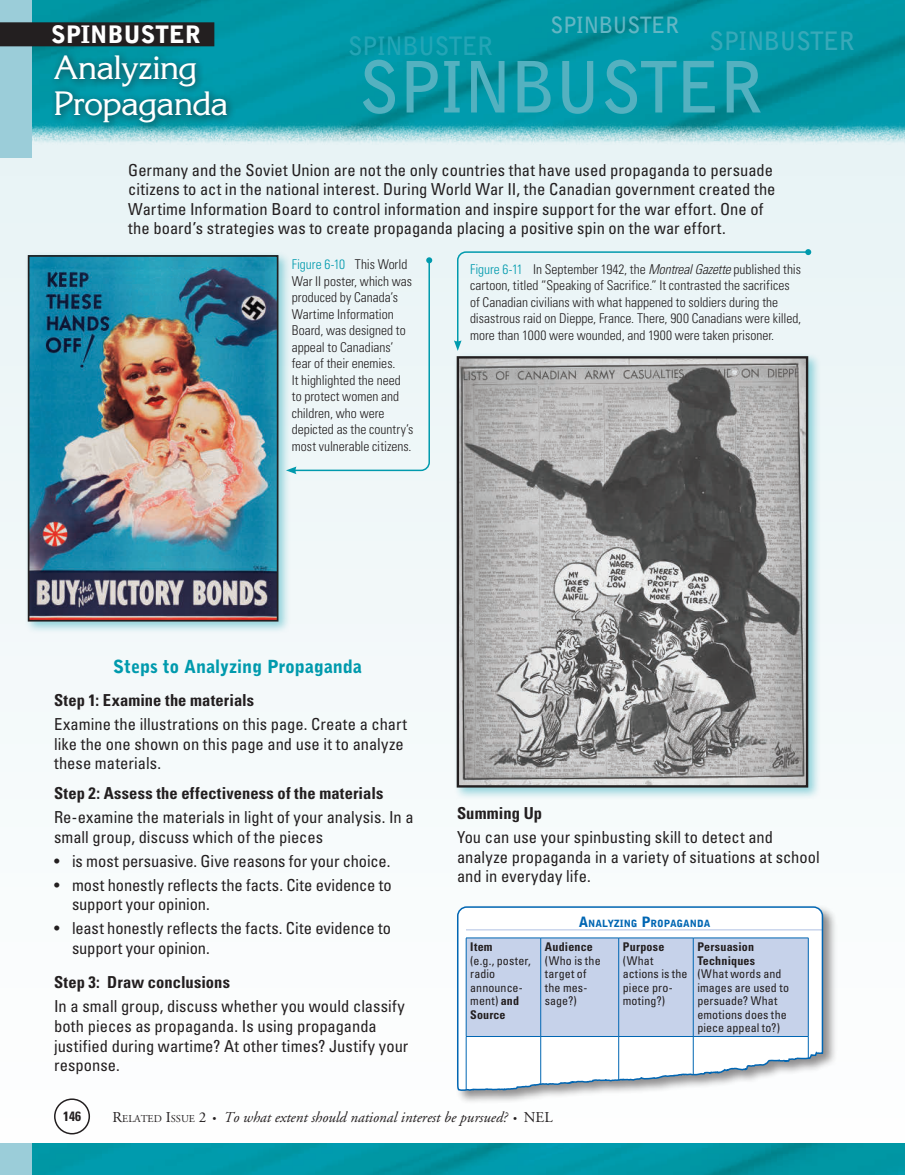
<style>
.page{position:relative;width:905px;height:1175px;background:#fff}
.page>*{position:absolute;margin:0;border:0;box-sizing:border-box;transform-origin:0 0}
.t1{font:700 70.5px "Bell Gothic BT";letter-spacing:-.02em;color:#54b1c0;scale:.95 1}
.t2{font:33px/36px "Korinna";letter-spacing:-.03em;color:#fff}
.t3{font:700 25.35px "Bell Gothic BT";letter-spacing:-.02em;color:#24a5b6;scale:.95 1}
.t4{font:700 25.35px "Bell Gothic BT";letter-spacing:-.02em;color:#38a9b9;scale:.95 1}
.t5{font:900 24px "Bell Gothic BT";color:#fff}
.t6{font:700 22.35px "Bell Gothic BT";letter-spacing:-.02em;color:#64b6c4;scale:.95 1}
.t7{font:900 18px "Bell Gothic BT";color:#009aad}
.t8{font:condensed 16.5px/19.5px "Univers";letter-spacing:.005em;color:#231f20}
.t9{font:700 condensed 16.5px "Univers";letter-spacing:.005em;color:#231f20}
.t10{font:italic 15px "Adobe Garamond";color:#231f20}
.t11{font:300 condensed 13.5px/16.5px "Univers";color:#231f20}
.t12{font:700 condensed 13.5px "Univers";color:#231f20}
.t13{font:condensed 12px/13.5px "Univers";letter-spacing:.01em;color:#231f20}
.t14{font:700 condensed 12px/13.5px "Univers";letter-spacing:.02em;color:#231f20}
.t15{font:900 9.9px "Bell Gothic BT";color:#0166b3}
.s1{color:#009aad}
.s2{font-style:italic}
.s3{font-size:14.25px}
.s4{font-weight:700}
.s5{font-style:normal}
.s6{font-style:normal;font-size:10.5px}
.s7{font-size:10.5px}
</style>
<div class="page">
<div style="left:0;top:0;width:904px;height:1154px;background:linear-gradient(to right,#f6fafb,#f1f8f9)"></div>
<img style="left:31px;top:0;width:873px;height:144px">
<div style="left:0;top:0;width:31px;height:158px;background:#9bcdd9"></div>
<img style="left:31px;top:1143px;width:873px;height:31px">
<div style="left:0;top:1143px;width:31px;height:31px;background:#9bcdd9"></div>
<div style="left:0;top:22px;width:214px;height:24px;background:#231f20"></div>
<div style="left:49px;top:48px;width:187px;height:84px;background:#231f20;opacity:.75"></div>
<div style="left:55px;top:1099px;width:34px;height:34px;background:#fff;border-radius:50%"></div>
<div style="left:54px;top:1098px;width:36px;height:36px;border:2px solid #231f20;border-radius:50%"></div>
<div style="left:454px;top:904px;width:383px;height:201px;background:#231f20;opacity:.5"></div>
<svg style="left:456px;top:905px;width:368px;height:186px"></svg>
<div style="left:291px;top:257px;width:141px;height:217px;background:#ecf5f7"></div>
<div style="left:454px;top:249px;width:357px;height:102px;background:#ebf5f7"></div>
<div style="left:453px;top:352px;width:367px;height:448px;background:#009aad;opacity:.4"></div>
<img style="left:459px;top:359px;width:346px;height:425px">
<div style="left:456px;top:356px;width:352px;height:431px;border:2px solid #231f20"></div>
<div style="left:24px;top:251px;width:267px;height:383px;background:#009aad;opacity:.4"></div>
<img style="left:31px;top:258px;width:244px;height:360px">
<div style="left:28px;top:255px;width:250px;height:366px;border:2px solid #231f20"></div>
<h3 class="t5" style="left:51px;top:20px;width:151px">SPINBUSTER</h3>
<h2 class="t2" style="left:54px;top:49px;width:176px">Analyzing<br>Propaganda</h2>
<h3 class="t6" style="left:550px;top:10px;width:137px">SPINBUSTER</h3>
<h3 class="t3" style="left:348px;top:29px;width:154px">SPINBUSTER</h3>
<h3 class="t4" style="left:709px;top:24px;width:154px">SPINBUSTER</h3>
<h1 class="t1" style="left:359px;top:40px;width:427px">SPINBUSTER</h1>
<p class="t8" style="left:128px;top:159px;width:648px">Germany and the Soviet Union are not the only countries that have used propaganda to persuade citizens to act in the national interest. During World War II, the Canadian government created the Wartime Information Board to control information and inspire support for the war effort. One of the board’s strategies was to create propaganda placing a positive spin on the war effort.</p>
<p class="t11" style="left:292px;top:256px;width:123px"><span class="s1">Figure 6-10</span> This World<br>War II poster, which was produced by Canada’s<br>Wartime Information<br>Board, was designed to appeal to Canadians’ fear of their enemies.<br>It highlighted the need to protect women and children, who were depicted as the country’s most vulnerable citizens.</p>
<p class="t11" style="left:470px;top:260px;width:332px"><span class="s1">Figure 6-11</span> In September 1942, the <span class="s2">Montreal Gazette</span> published this cartoon, titled “Speaking of Sacrifice.” It contrasted the sacrifices of Canadian civilians with what happened to soldiers during the disastrous raid on Dieppe, France. There, 900 Canadians were killed, more than 1000 were wounded, and 1900 were taken prisoner.</p>
<p class="t7" style="left:113px;top:655px;width:250px">Steps to Analyzing Propaganda</p>
<p class="t9" style="left:54px;top:690px;width:202px">Step 1: Examine the materials</p>
<p class="t8" style="left:54px;top:714px;width:354px">Examine the illustrations on this page. Create a chart like the one shown on this page and use it to analyze these materials.</p>
<p class="t9" style="left:54px;top:783px;width:331px">Step 2: Assess the effectiveness of the materials</p>
<p class="t8" style="left:54px;top:807px;width:361px">Re-examine the materials in light of your analysis. In a small group, discuss which of the pieces</p>
<p class="t8" style="left:54px;top:850px;width:338px">• is most persuasive. Give reasons for your choice.</p>
<p class="t8" style="left:72px;top:874px;width:321px;text-indent:-18px">• most honestly reflects the facts. Cite evidence to support your opinion.</p>
<p class="t8" style="left:72px;top:918px;width:321px;text-indent:-18px">• least honestly reflects the facts. Cite evidence to support your opinion.</p>
<p class="t9" style="left:54px;top:972px;width:177px">Step 3: Draw conclusions</p>
<p class="t8" style="left:54px;top:996px;width:356px">In a small group, discuss whether you would classify both pieces as propaganda. Is using propaganda justified during wartime? At other times? Justify your response.</p>
<p class="t9" style="left:457px;top:803px;width:87px">Summing Up</p>
<p class="t8" style="left:457px;top:827px;width:364px">You can use your spinbusting skill to detect and analyze propaganda in a variety of situations at school and in everyday life.</p>
<p class="t15" style="left:578px;top:917px;width:133px"><span class="s3">A</span>NALYZING <span class="s3">P</span>ROPAGANDA</p>
<p class="t14" style="left:470px;top:940px;width:24px">Item</p>
<p class="t13" style="left:470px;top:953px;width:62px">(e.g., poster, radio announce&shy;ment) <span class="s4">and<br>Source</span></p>
<p class="t14" style="left:545px;top:940px;width:50px">Audience</p>
<p class="t13" style="left:545px;top:953px;width:57px">(Who is the target of the mes&shy;sage?)</p>
<p class="t14" style="left:622px;top:940px;width:43px">Purpose</p>
<p class="t13" style="left:622px;top:953px;width:66px">(What actions is the piece pro&shy;moting?)</p>
<p class="t14" style="left:697px;top:940px;width:59px">Persuasion<br>Techniques</p>
<p class="t13" style="left:697px;top:967px;width:93px">(What words and images are used to persuade? What emotions does the piece appeal to?)</p>
<p class="t12" style="left:63px;top:1107px;width:19px">146</p>
<p class="t10" style="left:112px;top:1109px;width:441px"><span class="s5">R</span><span class="s6">ELATED</span> <span class="s5">I</span><span class="s6">SSUE</span> <span class="s5">2</span> <span class="s7">•</span> To what extent should national interest be pursued? <span class="s7">•</span> <span class="s5">NEL</span></p>
</div>
